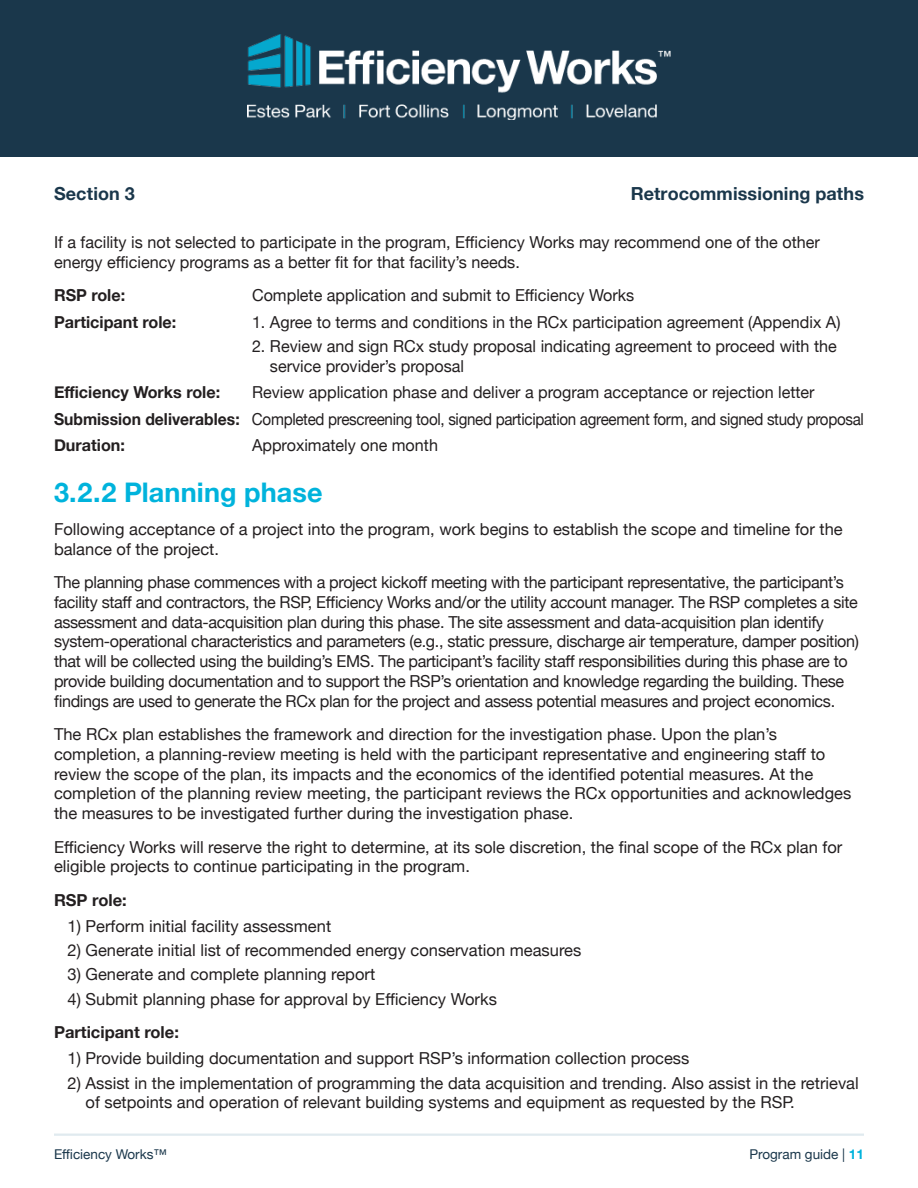
<style>
.page{position:relative;width:918px;height:1188px;background:#fff}
.page>*{position:absolute;margin:0;border:0;box-sizing:border-box;transform-origin:0 0}
.t1{font:700 27px "Helvetica Neue";letter-spacing:.005em;color:#00b3dc}
.t2{font:700 18px "Helvetica Neue";letter-spacing:.005em;color:#1a374b}
.t3{font:16.5px/19.8px "Helvetica Neue";color:#231f20}
.t4{font:16.5px/19.8px "Helvetica Neue";letter-spacing:-.02em;color:#231f20}
.t5{font:700 16.5px "Helvetica Neue";color:#231f20}
.t6{font:13.5px "Helvetica Neue";color:#1a374b}
.s1{font-weight:700}
.s2{font-weight:700;color:#00b3dc}
</style>
<div class="page">
<div style="left:0;top:0;width:918px;height:157px;background:#1a374b"></div>
<img style="left:247px;top:34px;width:424px;height:86px">
<hr style="left:54px;top:1134px;width:810px;height:2px;background:#e0eaef">
<p class="t2" style="left:54px;top:179px;width:82px">Section 3</p>
<p class="t2" style="left:631px;top:179px;width:235px">Retrocommissioning paths</p>
<p class="t3" style="left:54px;top:233px;width:767px">If a facility is not selected to participate in the program, Efficiency Works may recommend one of the other energy efficiency programs as a better fit for that facility’s needs.</p>
<p class="t5" style="left:54px;top:282px;width:73px">RSP role:</p>
<p class="t3" style="left:252px;top:286px;width:384px">Complete application and submit to Efficiency Works</p>
<p class="t5" style="left:54px;top:309px;width:124px">Participant role:</p>
<p class="t3" style="left:252px;top:313px;width:590px">1. Agree to terms and conditions in the RCx participation agreement (Appendix A)</p>
<p class="t3" style="left:270px;top:337px;width:568px;text-indent:-18px">2. Review and sign RCx study proposal indicating agreement to proceed with the service provider’s proposal</p>
<p class="t5" style="left:54px;top:379px;width:168px">Efficiency Works role:</p>
<p class="t4" style="left:54px;top:380px;width:812px;line-height:26.5px;text-indent:198px">Review application phase and deliver a program acceptance or rejection letter<br><span class="s1">Submission deliverables:</span> Completed prescreening tool, signed participation agreement form, and signed study proposal<br><span class="s1">Duration:</span></p>
<p class="t3" style="left:252px;top:437px;width:188px">Approximately one month</p>
<h1 class="t1" style="left:54px;top:471px;width:270px">3.2.2 Planning phase</h1>
<p class="t3" style="left:54px;top:520px;width:790px">Following acceptance of a project into the program, work begins to establish the scope and timeline for the balance of the project.</p>
<p class="t4" style="left:54px;top:573px;width:807px">The planning phase commences with a project kickoff meeting with the participant representative, the participant’s facility staff and contractors, the RSP, Efficiency Works and/or the utility account manager. The RSP completes a site assessment and data-acquisition plan during this phase. The site assessment and data-acquisition plan identify system-operational characteristics and parameters (e.g., static pressure, discharge air temperature, damper position) that will be collected using the building’s EMS. The participant’s facility staff responsibilities during this phase are to provide building documentation and to support the RSP’s orientation and knowledge regarding the building. These findings are used to generate the RCx plan for the project and assess potential measures and project economics.</p>
<p class="t3" style="left:54px;top:725px;width:799px">The RCx plan establishes the framework and direction for the investigation phase. Upon the plan’s completion, a planning-review meeting is held with the participant representative and engineering staff to review the scope of the plan, its impacts and the economics of the identified potential measures. At the completion of the planning review meeting, the participant reviews the RCx opportunities and acknowledges the measures to be investigated further during the investigation phase.</p>
<p class="t3" style="left:54px;top:838px;width:790px">Efficiency Works will reserve the right to determine, at its sole discretion, the final scope of the RCx plan for eligible projects to continue participating in the program.</p>
<p class="t5" style="left:54px;top:887px;width:74px">RSP role:</p>
<p class="t3" style="left:67px;top:917px;width:265px">1) Perform initial facility assessment</p>
<p class="t3" style="left:67px;top:941px;width:515px">2) Generate initial list of recommended energy conservation measures</p>
<p class="t3" style="left:67px;top:966px;width:309px">3) Generate and complete planning report</p>
<p class="t3" style="left:67px;top:990px;width:431px">4) Submit planning phase for approval by Efficiency Works</p>
<p class="t5" style="left:54px;top:1019px;width:126px">Participant role:</p>
<p class="t3" style="left:67px;top:1050px;width:623px">1) Provide building documentation and support RSP’s information collection process</p>
<p class="t3" style="left:86px;top:1074px;width:775px;text-indent:-18px">2) Assist in the implementation of programming the data acquisition and trending. Also assist in the retrieval of setpoints and operation of relevant building systems and equipment as requested by the RSP.</p>
<p class="t6" style="left:54px;top:1144px;width:114px">Efficiency Works™</p>
<p class="t6" style="left:749px;top:1145px;width:116px">Program guide | <span class="s2">11</span></p>
</div>
